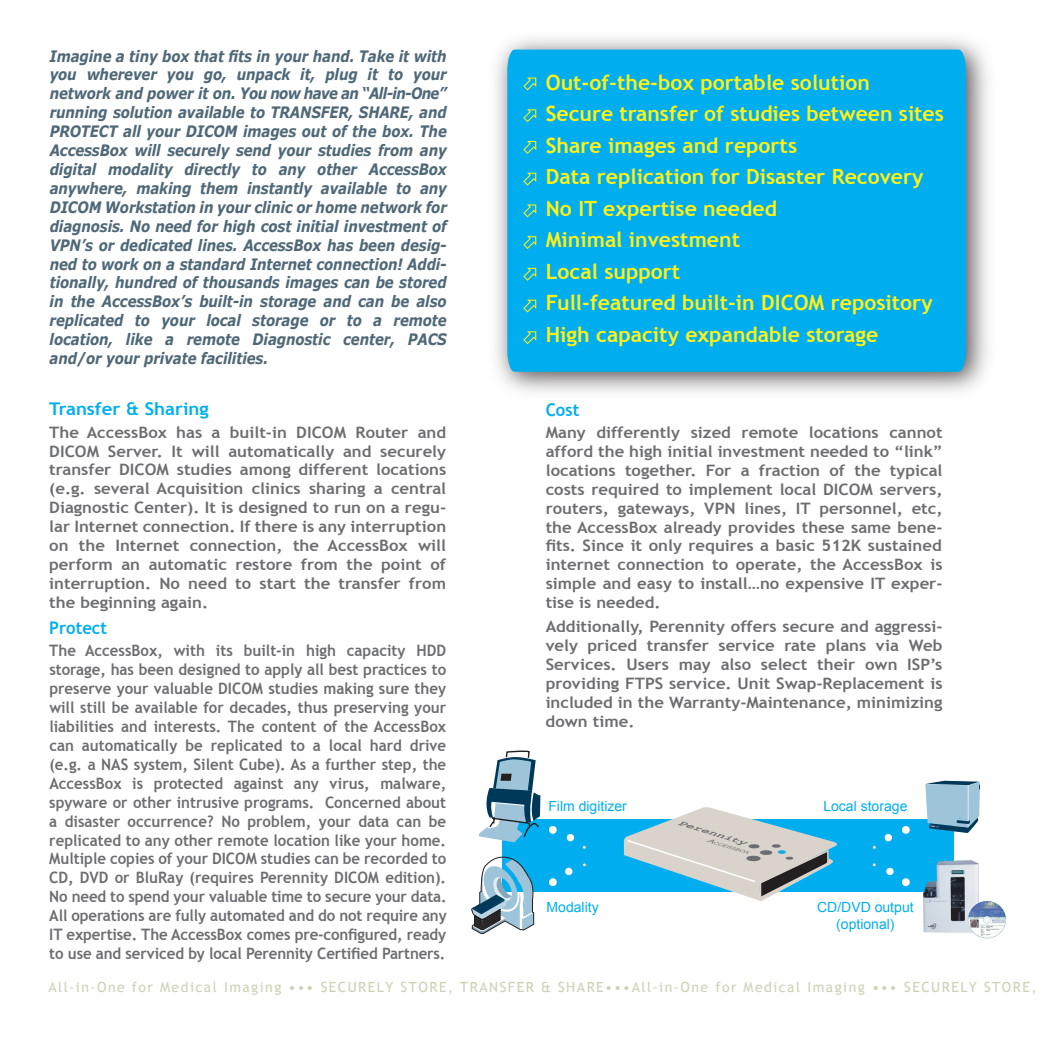
<style>
.page{position:relative;width:1042px;height:1042px;background:#fff}
.page>*{position:absolute;margin:0;border:0;box-sizing:border-box;transform-origin:0 0}
.t1{font:700 21px/31.5px "Trebuchet MS";color:#fff116}
.t2{font:700 17.5px "Trebuchet MS";color:#00aeef;scale:1.06 1}
.t3{font:700 17.5px "Trebuchet MS";color:#00aeef;scale:.96 1}
.t4{font:700 15.75px/18.9px "Trebuchet MS";color:#6c6d70;text-align:justify;scale:1.06 1}
.t5{font:700 15.75px/18.9px "Trebuchet MS";color:#6c6d70;text-align:justify;scale:.96 1}
.t6{font:italic 700 15.75px/18.9px "Verdana";letter-spacing:-.01em;color:#4f6877;text-align:justify;scale:.85 1}
.t7{font:14px "Trebuchet MS";letter-spacing:.105em;color:#ced0b4}
.t8{font:14px/16.8px "Arial";color:#00aeef;text-align:center}
</style>
<div class="page">
<div style="left:507px;top:50px;width:459px;height:322px;background:#00aeef"></div>
<div style="left:502px;top:819px;width:451px;height:72px;background:#00aeef"></div>
<svg style="left:479px;top:750px;width:61px;height:92px"></svg>
<svg style="left:549px;top:878px;width:8px;height:8px"></svg>
<div style="left:565px;top:867px;width:8px;height:8px;background:#fff;border-radius:3px"></div>
<svg style="left:582px;top:862px;width:4px;height:5px"></svg>
<svg style="left:471px;top:856px;width:64px;height:79px"></svg>
<svg style="left:624px;top:807px;width:214px;height:94px"></svg>
<svg style="left:549px;top:826px;width:8px;height:8px"></svg>
<svg style="left:566px;top:834px;width:8px;height:8px"></svg>
<svg style="left:582px;top:845px;width:5px;height:4px"></svg>
<svg style="left:925px;top:781px;width:55px;height:52px;background:#87b3ca"></svg>
<svg style="left:902px;top:878px;width:8px;height:8px"></svg>
<svg style="left:886px;top:867px;width:8px;height:8px"></svg>
<svg style="left:872px;top:862px;width:4px;height:5px"></svg>
<svg style="left:902px;top:826px;width:8px;height:8px"></svg>
<svg style="left:884px;top:834px;width:8px;height:8px"></svg>
<svg style="left:872px;top:845px;width:5px;height:4px"></svg>
<img style="left:923px;top:860px;width:56px;height:72px">
<img style="left:967px;top:899px;width:39px;height:40px">
<svg style="left:523px;top:78px;width:13px;height:12px"></svg>
<svg style="left:523px;top:109px;width:13px;height:13px"></svg>
<svg style="left:523px;top:141px;width:13px;height:13px"></svg>
<svg style="left:523px;top:173px;width:13px;height:13px"></svg>
<svg style="left:523px;top:204px;width:13px;height:13px"></svg>
<svg style="left:523px;top:236px;width:13px;height:13px"></svg>
<svg style="left:523px;top:268px;width:13px;height:13px"></svg>
<svg style="left:523px;top:300px;width:13px;height:12px"></svg>
<svg style="left:523px;top:331px;width:13px;height:13px"></svg>
<p class="t6" style="left:50px;top:46px;width:469px">Imagine a tiny box that fits in your hand. Take it with you wherever you go, unpack it, plug it to your network and power it on. You now have an “All-in-One” running solution available to TRANSFER, SHARE, and PROTECT all your DICOM images out of the box. The AccessBox will securely send your studies from any digital modality directly to any other AccessBox anywhere, making them instantly available to any DICOM Workstation in your clinic or home network for diagnosis. No need for high cost initial investment of VPN’s or dedicated lines. AccessBox has been desig&shy;ned to work on a standard Internet connection! Addi&shy;tionally, hundred of thousands images can be stored in the AccessBox’s built-in storage and can be also replicated to your local storage or to a remote location, like a remote Diagnostic center, PACS and/or your private facilities.</p>
<p class="t2" style="left:49px;top:398px;width:152px">Transfer &amp; Sharing</p>
<p class="t4" style="left:49px;top:423px;width:376px">The AccessBox has a built-in DICOM Router and DICOM Server. It will automatically and securely transfer DICOM studies among different locations (e.g. several Acquisition clinics sharing a central Diagnostic Center). It is designed to run on a regu&shy;lar Internet connection. If there is any interruption on the Internet connection, the AccessBox will perform an automatic restore from the point of interruption. No need to start the transfer from the beginning again.</p>
<p class="t3" style="left:49px;top:617px;width:62px">Protect</p>
<p class="t5" style="left:49px;top:641px;width:415px">The AccessBox, with its built-in high capacity HDD storage, has been designed to apply all best practices to preserve your valuable DICOM studies making sure they will still be available for decades, thus preserving your liabilities and interests. The content of the AccessBox can automatically be replicated to a local hard drive (e.g. a NAS system, Silent Cube). As a further step, the AccessBox is protected against any virus, malware, spyware or other intrusive programs. Concerned about a disaster occurrence? No problem, your data can be replicated to any other remote location like your home.<br>Multiple copies of your DICOM studies can be recorded to CD, DVD or BluRay (requires Perennity DICOM edition).<br>No need to spend your valuable time to secure your data.<br>All operations are fully automated and do not require any IT expertise. The AccessBox comes pre-configured, ready to use and serviced by local Perennity Certified Partners.</p>
<p class="t1" style="left:546px;top:67px;width:400px">Out-of-the-box portable solution<br>Secure transfer of studies between sites<br>Share images and reports<br>Data replication for Disaster Recovery<br>No IT expertise needed<br>Minimal investment<br>Local support<br>Full-featured built-in DICOM repository<br>High capacity expandable storage</p>
<p class="t3" style="left:546px;top:398px;width:36px">Cost</p>
<p class="t4" style="left:546px;top:423px;width:376px">Many differently sized remote locations cannot afford the high initial investment needed to “link” locations together. For a fraction of the typical costs required to implement local DICOM servers, routers, gateways, VPN lines, IT personnel, etc, the AccessBox already provides these same bene&shy;fits. Since it only requires a basic 512K sustained internet connection to operate, the AccessBox is simple and easy to install…no expensive IT exper&shy;tise is needed.</p>
<p class="t4" style="left:546px;top:617px;width:376px">Additionally, Perennity offers secure and aggressi&shy;vely priced transfer service rate plans via Web Services. Users may also select their own ISP’s providing FTPS service. Unit Swap-Replacement is included in the Warranty-Maintenance, minimizing down time.</p>
<p class="t8" style="left:548px;top:798px;width:80px">Film digitizer</p>
<p class="t8" style="left:823px;top:798px;width:86px">Local storage</p>
<p class="t8" style="left:546px;top:899px;width:54px">Modality</p>
<p class="t8" style="left:817px;top:899px;width:98px">CD/DVD output (optional)</p>
<p class="t7" style="left:48px;top:979px;width:989px">All-in-One for Medical Imaging ••• SECURELY STORE, TRANSFER &amp; SHARE•••All-in-One for Medical Imaging ••• SECURELY STORE,</p>
</div>
